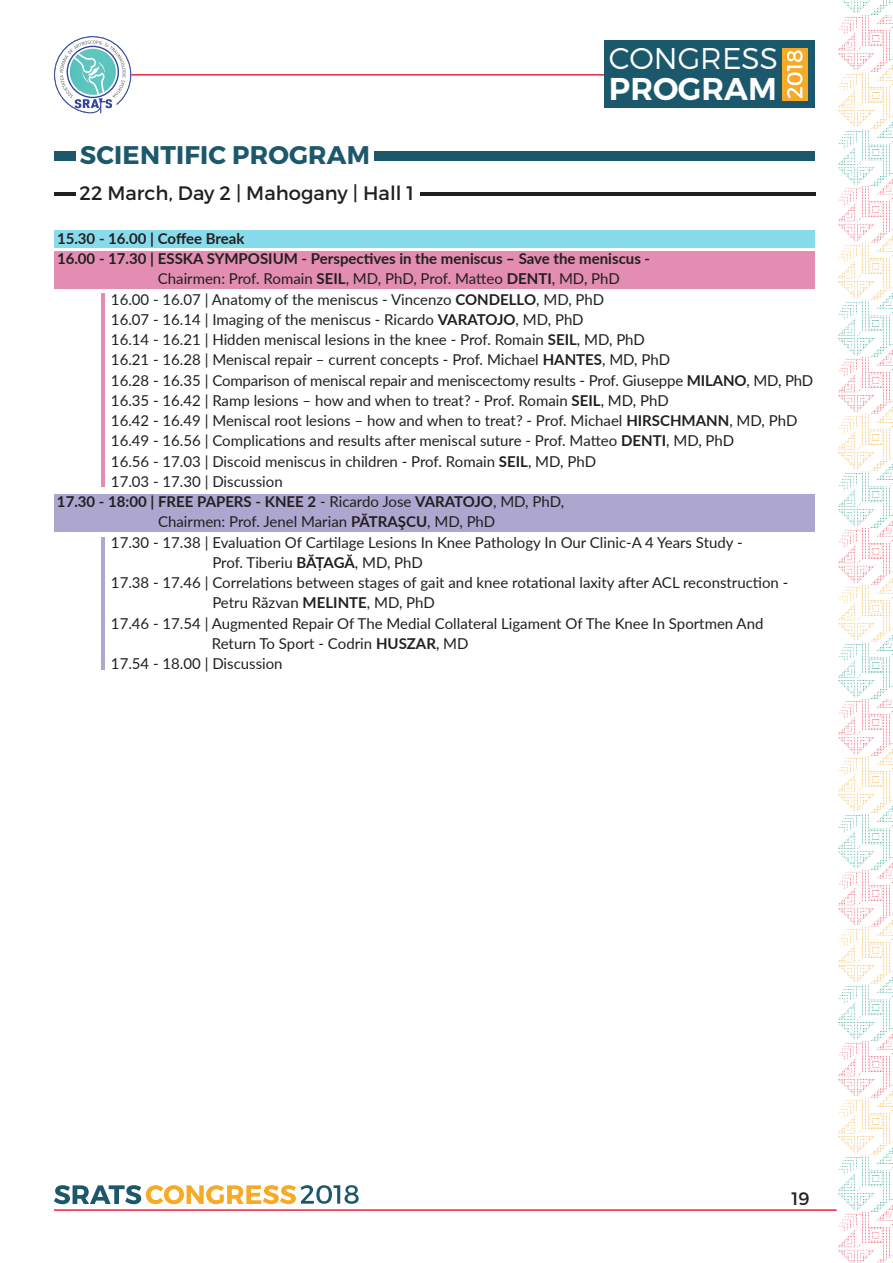
<style>
.page{position:relative;width:893px;height:1263px;background:#fff}
.page>*{position:absolute;margin:0;border:0;box-sizing:border-box;transform-origin:0 0}
.t1{font:600 31.5px "Montserrat";color:#fff}
.t2{font:300 30px "Montserrat";color:#fff}
.t3{font:700 25.5px "Montserrat";letter-spacing:.01em;color:#1c586c}
.t4{font:19.5px "Montserrat";color:#231f20}
.t5{font:18px "Montserrat";color:#231f20}
.t6{font:15px "Lato";color:#231f20}
.t7{font:700 15px "Lato";color:#231f20}
.s1{font-weight:700}
.s2{font-weight:400}
</style>
<div class="page">
<svg style="left:54px;top:1185px;width:305px;height:19px"></svg>
<hr style="left:54px;top:1209px;width:783px;height:2px;background:#e72544">
<hr style="left:131px;top:74px;width:628px;height:2px;background:#e72544">
<div style="left:604px;top:40px;width:211px;height:68px;background:#1c586c"></div>
<div style="left:782px;top:48px;width:25px;height:53px;background:#f6aa25"></div>
<svg style="left:787px;top:50px;width:15px;height:48px"></svg>
<svg style="left:54px;top:36px;width:77px;height:77px"></svg>
<svg style="left:838px;top:15px;width:55px;height:684px"></svg>
<svg style="left:838px;top:699px;width:55px;height:564px"></svg>
<div style="left:54px;top:230px;width:760px;height:17px;background:#88dbea"></div>
<div style="left:54px;top:251px;width:760px;height:38px;background:#e28db1"></div>
<div style="left:54px;top:494px;width:760px;height:37px;background:#ada6cf"></div>
<hr style="left:101px;top:293px;width:4px;height:193px;background:#e28db1">
<hr style="left:101px;top:537px;width:4px;height:132px;background:#ada6cf">
<hr style="left:54px;top:192px;width:21px;height:4px;background:#231f20">
<hr style="left:420px;top:192px;width:395px;height:4px;background:#231f20">
<div style="left:54px;top:151px;width:21px;height:10px;background:#1c586c"></div>
<div style="left:374px;top:151px;width:441px;height:10px;background:#1c586c"></div>
<h3 class="t3" style="left:80px;top:140px;width:292px">SCIENTIFIC PROGRAM</h3>
<h3 class="t4" style="left:80px;top:181px;width:336px">22 March, Day 2 | Mahogany | Hall 1</h3>
<h2 class="t2" style="left:609px;top:40px;width:171px">CONGRESS</h2>
<h1 class="t1" style="left:609px;top:69px;width:169px">PROGRAM</h1>
<p class="t7" style="left:57px;top:227px;width:189px">15.30 - 16.00 | Coffee Break</p>
<p class="t7" style="left:57px;top:248px;width:595px">16.00 - 17.30 | ESSKA SYMPOSIUM - Perspectives in the meniscus – Save the meniscus -</p>
<p class="t6" style="left:158px;top:268px;width:463px">Chairmen: Prof. Romain <span class="s1">SEIL</span>, MD, PhD, Prof. Matteo <span class="s1">DENTI</span>, MD, PhD</p>
<p class="t6" style="left:111px;top:288px;width:495px">16.00 - 16.07 | Anatomy of the meniscus - Vincenzo <span class="s1">CONDELLO</span>, MD, PhD</p>
<p class="t6" style="left:111px;top:309px;width:474px">16.07 - 16.14 | Imaging of the meniscus - Ricardo <span class="s1">VARATOJO</span>, MD, PhD</p>
<p class="t6" style="left:111px;top:329px;width:535px">16.14 - 16.21 | Hidden meniscal lesions in the knee - Prof. Romain <span class="s1">SEIL</span>, MD, PhD</p>
<p class="t6" style="left:111px;top:349px;width:561px">16.21 - 16.28 | Meniscal repair – current concepts - Prof. Michael <span class="s1">HANTES</span>, MD, PhD</p>
<p class="t6" style="left:111px;top:369px;width:704px">16.28 - 16.35 | Comparison of meniscal repair and meniscectomy results - Prof. Giuseppe <span class="s1">MILANO</span>, MD, PhD</p>
<p class="t6" style="left:111px;top:390px;width:559px">16.35 - 16.42 | Ramp lesions – how and when to treat? - Prof. Romain <span class="s1">SEIL</span>, MD, PhD</p>
<p class="t6" style="left:111px;top:410px;width:688px">16.42 - 16.49 | Meniscal root lesions – how and when to treat? - Prof. Michael <span class="s1">HIRSCHMANN</span>, MD, PhD</p>
<p class="t6" style="left:111px;top:430px;width:625px">16.49 - 16.56 | Complications and results after meniscal suture - Prof. Matteo <span class="s1">DENTI</span>, MD, PhD</p>
<p class="t6" style="left:111px;top:450px;width:487px">16.56 - 17.03 | Discoid meniscus in children - Prof. Romain <span class="s1">SEIL</span>, MD, PhD</p>
<p class="t6" style="left:111px;top:471px;width:173px">17.03 - 17.30 | Discussion</p>
<p class="t7" style="left:57px;top:491px;width:509px">17.30 - 18:00 | FREE PAPERS - KNEE 2 <span class="s2">- Ricardo Jose</span> VARATOJO<span class="s2">, MD, PhD,</span></p>
<p class="t6" style="left:158px;top:511px;width:339px">Chairmen: Prof. Jenel Marian <span class="s1">PĂTRAŞCU</span>, MD, PhD</p>
<p class="t6" style="left:111px;top:531px;width:633px">17.30 - 17.38 | Evaluation Of Cartilage Lesions In Knee Pathology In Our Clinic-A 4 Years Study -</p>
<p class="t6" style="left:212px;top:552px;width:212px">Prof. Tiberiu <span class="s1">BĂȚAGĂ</span>, MD, PhD</p>
<p class="t6" style="left:111px;top:572px;width:679px">17.38 - 17.46 | Correlations between stages of gait and knee rotational laxity after ACL reconstruction -</p>
<p class="t6" style="left:212px;top:592px;width:224px">Petru Răzvan <span class="s1">MELINTE</span>, MD, PhD</p>
<p class="t6" style="left:111px;top:612px;width:654px">17.46 - 17.54 | Augmented Repair Of The Medial Collateral Ligament Of The Knee In Sportmen And</p>
<p class="t6" style="left:212px;top:633px;width:258px">Return To Sport - Codrin <span class="s1">HUSZAR</span>, MD</p>
<p class="t6" style="left:111px;top:653px;width:173px">17.54 - 18.00 | Discussion</p>
<p class="t5" style="left:792px;top:1188px;width:20px">19</p>
</div>
